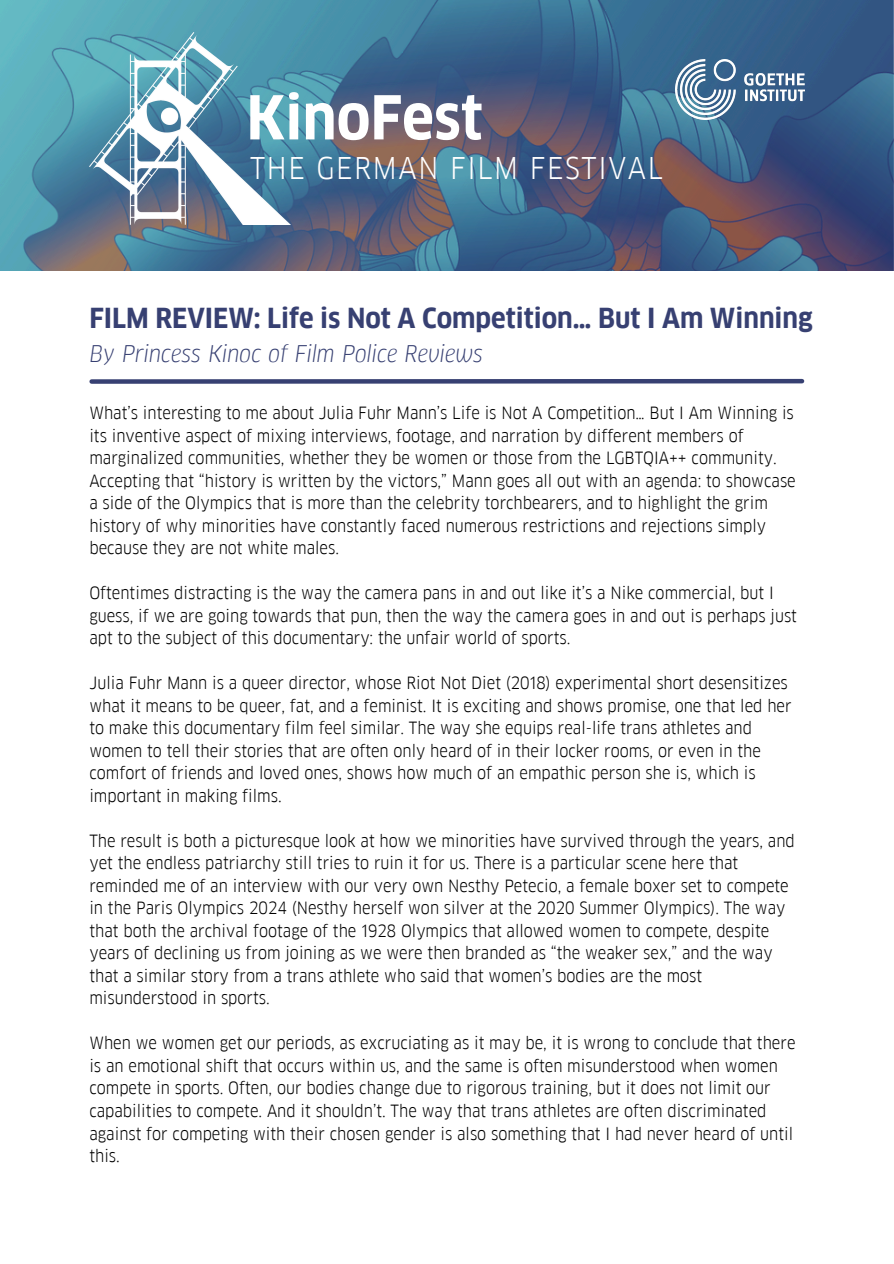
<style>
.page{position:relative;width:894px;height:1264px;background:#fff}
.page>*{position:absolute;margin:0;border:0;box-sizing:border-box;transform-origin:0 0}
.t1{font:700 58.95px "Goethe FF Clan";color:#fff}
.t2{font:29.25px "Goethe FF Clan";letter-spacing:.055em;color:#fff}
.t3{font:700 27px "Goethe FF Clan";color:#374072}
.t4{font:italic 22.5px "Goethe FF Clan";color:#374072}
.t5{font:16.5px/22.5px "Goethe FF Clan";color:#000}
</style>
<div class="page">
<div style="left:92px;top:379px;width:709px;height:5px;background:#374072"></div>
<img style="left:0;top:0;width:893px;height:270px">
<img style="left:89px;top:32px;width:202px;height:193px">
<img style="left:675px;top:59px;width:129px;height:61px">
<p class="t1" style="left:246px;top:81px;width:238px">KinoFest</p>
<p class="t2" style="left:250px;top:150px;width:414px">THE GERMAN FILM FESTIVAL</p>
<p class="t3" style="left:89px;top:301px;width:724px">FILM REVIEW: Life is Not A Competition… But I Am Winning</p>
<p class="t4" style="left:89px;top:340px;width:395px">By Princess Kinoc of Film Police Reviews</p>
<p class="t5" style="left:89px;top:402px;width:705px">What’s interesting to me about Julia Fuhr Mann’s Life is Not A Competition… But I Am Winning is its inventive aspect of mixing interviews, footage, and narration by different members of marginalized communities, whether they be women or those from the LGBTQIA++ community.</p>
<p class="t5" style="left:89px;top:469px;width:707px">Accepting that “history is written by the victors,” Mann goes all out with an agenda: to showcase a side of the Olympics that is more than the celebrity torchbearers, and to highlight the grim history of why minorities have constantly faced numerous restrictions and rejections simply because they are not white males.</p>
<h1 class="t5" style="left:89px;top:582px;width:709px">Oftentimes distracting is the way the camera pans in and out like it’s a Nike commercial, but I guess, if we are going towards that pun, then the way the camera goes in and out is perhaps just apt to the subject of this documentary: the unfair world of sports.</h1>
<h2 class="t5" style="left:89px;top:672px;width:703px">Julia Fuhr Mann is a queer director, whose Riot Not Diet (2018) experimental short desensitizes what it means to be queer, fat, and a feminist. It is exciting and shows promise, one that led her to make this documentary film feel similar. The way she equips real-life trans athletes and women to tell their stories that are often only heard of in their locker rooms, or even in the comfort of friends and loved ones, shows how much of an empathic person she is, which is important in making films.</h2>
<h3 class="t5" style="left:89px;top:829px;width:706px">The result is both a picturesque look at how we minorities have survived through the years, and yet the endless patriarchy still tries to ruin it for us. There is a particular scene here that reminded me of an interview with our very own Nesthy Petecio, a female boxer set to compete in the Paris Olympics 2024 (Nesthy herself won silver at the 2020 Summer Olympics). The way that both the archival footage of the 1928 Olympics that allowed women to compete, despite years of declining us from joining as we were then branded as “the weaker sex,” and the way that a similar story from a trans athlete who said that women’s bodies are the most misunderstood in sports.</h3>
<h4 class="t5" style="left:89px;top:1032px;width:707px">When we women get our periods, as excruciating as it may be, it is wrong to conclude that there is an emotional shift that occurs within us, and the same is often misunderstood when women compete in sports. Often, our bodies change due to rigorous training, but it does not limit our capabilities to compete. And it shouldn’t. The way that trans athletes are often discriminated against for competing with their chosen gender is also something that I had never heard of until this.</h4>
</div>
